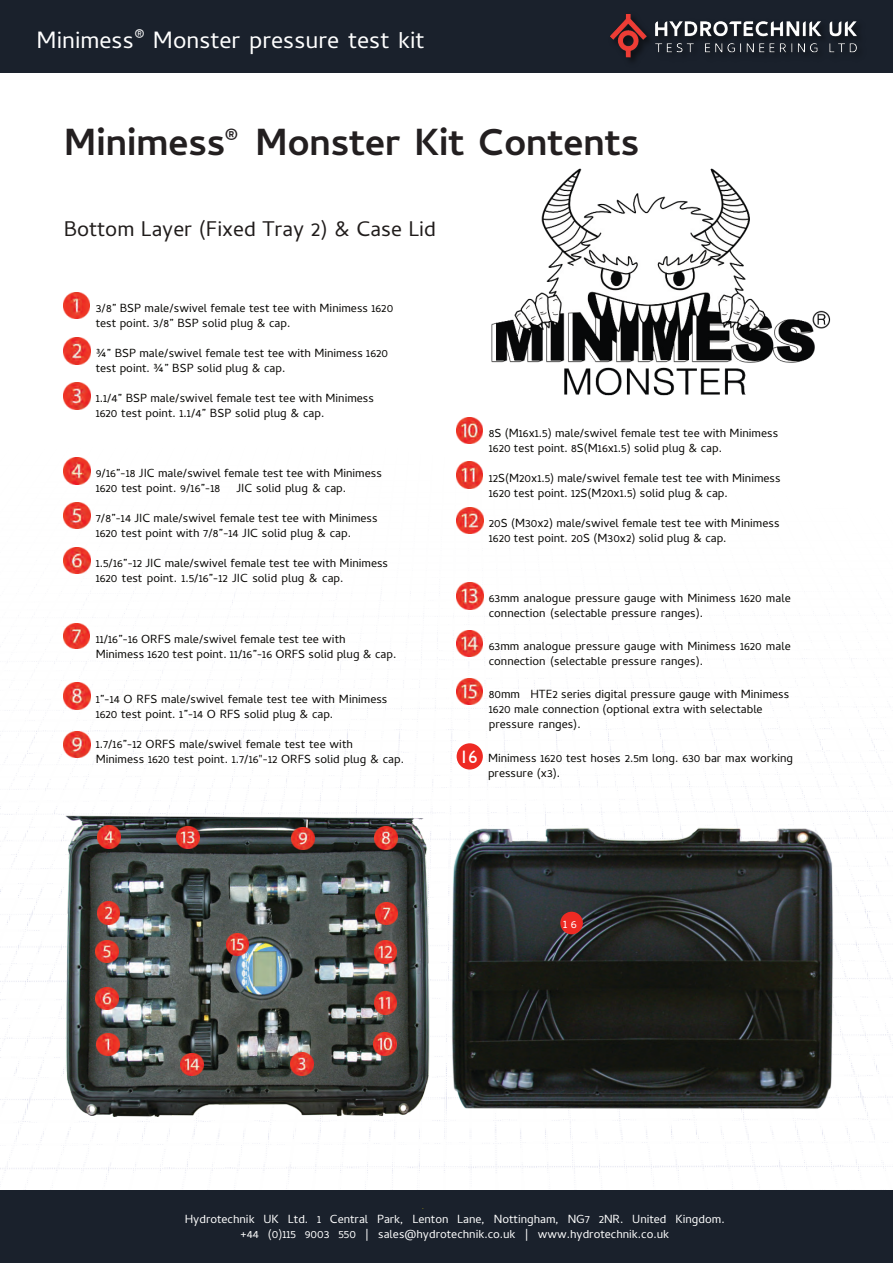
<style>
.page{position:relative;width:893px;height:1263px;background:#fff}
.page>*{position:absolute;margin:0;border:0;box-sizing:border-box;transform-origin:0 0}
.t1{font:700 48px "Cambay Devanagari";color:#231f20}
.t2{font:30px "Cambay Devanagari";color:#fff}
.t3{font:27px "Cambay Devanagari";color:#201c1b}
.t4{font:18px "Humanist 521 BT";color:#fff}
.t5{font:15.45px "Cambay Devanagari";color:#fff}
.t6{font:15px/15px "Cambay Devanagari";color:#080704}
.t7{font:15px/15px "Cambay Devanagari";color:#fff;text-align:center}
</style>
<div class="page">
<div style="left:0;top:0;width:893px;height:73px;background:#1a212c"></div>
<div style="left:0;top:1190px;width:893px;height:73px;background:#1a212c"></div>
<img style="left:48px;top:805px;width:394px;height:311px">
<img style="left:97px;top:1033px;width:22px;height:22px">
<img style="left:97px;top:902px;width:23px;height:22px">
<img style="left:291px;top:1052px;width:23px;height:23px">
<img style="left:98px;top:826px;width:22px;height:22px">
<img style="left:96px;top:940px;width:22px;height:22px">
<img style="left:96px;top:987px;width:22px;height:23px">
<img style="left:376px;top:903px;width:22px;height:22px">
<img style="left:375px;top:827px;width:23px;height:23px">
<img style="left:292px;top:827px;width:22px;height:23px">
<img style="left:373px;top:1032px;width:23px;height:23px">
<img style="left:374px;top:991px;width:23px;height:23px">
<img style="left:374px;top:940px;width:23px;height:23px">
<img style="left:177px;top:826px;width:23px;height:23px">
<img style="left:181px;top:1053px;width:22px;height:22px">
<img style="left:226px;top:933px;width:23px;height:23px">
<img style="left:64px;top:731px;width:26px;height:27px">
<img style="left:456px;top:582px;width:27px;height:27px">
<img style="left:457px;top:630px;width:26px;height:26px">
<img style="left:457px;top:678px;width:26px;height:26px">
<img style="left:64px;top:547px;width:26px;height:27px">
<img style="left:64px;top:623px;width:26px;height:26px">
<img style="left:456px;top:417px;width:27px;height:26px">
<img style="left:456px;top:462px;width:27px;height:26px">
<img style="left:456px;top:507px;width:27px;height:27px">
<img style="left:64px;top:292px;width:26px;height:27px">
<img style="left:64px;top:338px;width:26px;height:26px">
<img style="left:64px;top:382px;width:27px;height:27px">
<img style="left:64px;top:458px;width:26px;height:26px">
<img style="left:64px;top:502px;width:26px;height:26px">
<img style="left:64px;top:683px;width:26px;height:27px">
<img style="left:446px;top:817px;width:399px;height:302px">
<div style="left:560px;top:912px;width:23px;height:22px;background:#ee2a23;border-radius:50%"></div>
<div style="left:457px;top:743px;width:26px;height:26px;background:#ee2a23;border-radius:50%"></div>
<img style="left:491px;top:168px;width:340px;height:228px">
<img style="left:610px;top:14px;width:248px;height:47px">
<h2 class="t2" style="left:37px;top:27px;width:389px">Minimess<sup>®</sup> Monster pressure test kit</h2>
<h1 class="t1" style="left:64px;top:117px;width:577px">Minimess<sup>®</sup> Monster Kit Contents</h1>
<h3 class="t3" style="left:64px;top:217px;width:374px">Bottom Layer (Fixed Tray 2) &amp; Case Lid</h3>
<p class="t6" style="left:96px;top:302px;width:299px">3/8” BSP male/swivel female test tee with Minimess 1620 test point. 3/8” BSP solid plug &amp; cap.</p>
<p class="t6" style="left:96px;top:347px;width:294px">¾” BSP male/swivel female test tee with Minimess 1620 test point. ¾” BSP solid plug &amp; cap.</p>
<p class="t6" style="left:96px;top:392px;width:280px">1.1/4” BSP male/swivel female test tee with Minimess<br>1620 test point. 1.1/4” BSP solid plug &amp; cap.</p>
<p class="t6" style="left:96px;top:467px;width:288px">9/16”-18 JIC male/swivel female test tee with Minimess<br>1620 test point. 9/16”-18 JIC solid plug &amp; cap.</p>
<p class="t6" style="left:96px;top:512px;width:283px">7/8”-14 JIC male/swivel female test tee with Minimess<br>1620 test point with 7/8”-14 JIC solid plug &amp; cap.</p>
<p class="t6" style="left:96px;top:557px;width:294px">1.5/16”-12 JIC male/swivel female test tee with Minimess<br>1620 test point. 1.5/16”-12 JIC solid plug &amp; cap.</p>
<p class="t6" style="left:96px;top:632px;width:302px">11/16”-16 ORFS male/swivel female test tee with<br>Minimess 1620 test point. 11/16”-16 ORFS solid plug &amp; cap.</p>
<p class="t6" style="left:96px;top:692px;width:293px">1”-14 O RFS male/swivel female test tee with Minimess<br>1620 test point. 1”-14 O RFS solid plug &amp; cap.</p>
<p class="t6" style="left:96px;top:737px;width:310px">1.7/16”-12 ORFS male/swivel female test tee with<br>Minimess 1620 test point. 1.7/16"-12 ORFS solid plug &amp; cap.</p>
<p class="t6" style="left:489px;top:426px;width:291px">8S (M16x1.5) male/swivel female test tee with Minimess<br>1620 test point. 8S(M16x1.5) solid plug &amp; cap.</p>
<p class="t6" style="left:489px;top:471px;width:293px">12S(M20x1.5) male/swivel female test tee with Minimess<br>1620 test point. 12S(M20x1.5) solid plug &amp; cap.</p>
<p class="t6" style="left:489px;top:516px;width:292px">20S (M30x2) male/swivel female test tee with Minimess<br>1620 test point. 20S (M30x2) solid plug &amp; cap.</p>
<p class="t4" style="left:459px;top:749px;width:20px">16</p>
<p class="t6" style="left:489px;top:591px;width:303px">63mm analogue pressure gauge with Minimess 1620 male connection (selectable pressure ranges).</p>
<p class="t6" style="left:489px;top:639px;width:303px">63mm analogue pressure gauge with Minimess 1620 male connection (selectable pressure ranges).</p>
<p class="t6" style="left:489px;top:687px;width:302px">80mm HTE2 series digital pressure gauge with Minimess<br>1620 male connection (optional extra with selectable pressure ranges).</p>
<p class="t6" style="left:488px;top:752px;width:306px">Minimess 1620 test hoses 2.5m long. 630 bar max working pressure (x3).</p>
<p class="t5" style="left:563px;top:917px;width:15px">16</p>
<p class="t7" style="left:185px;top:1212px;width:541px">Hydrotechnik UK Ltd. 1 Central Park, Lenton Lane, Nottingham, NG7 2NR. United Kingdom. +44 (0)115 9003 550 | sales@hydrotechnik.co.uk | www.hydrotechnik.co.uk</p>
</div>
